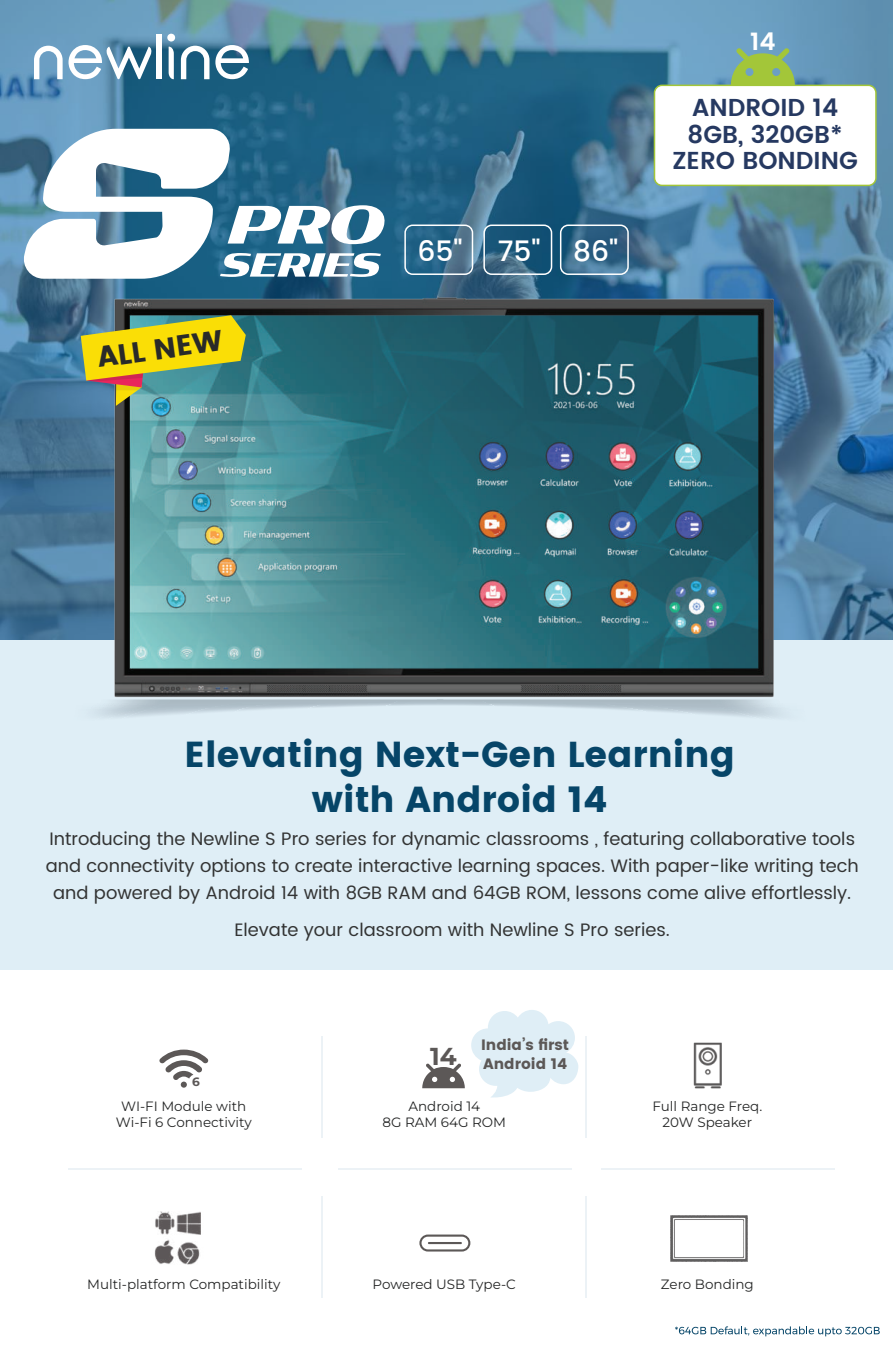
<style>
.page{position:relative;width:893px;height:1353px;background:#fff}
.page>*{position:absolute;margin:0;border:0;box-sizing:border-box;transform-origin:0 0}
.t1{font:700 36px/45px "Poppins";color:#064568;text-align:center}
.t2{font:700 28.8px "Poppins";color:#292a29}
.t3{font:500 28.2px "Poppins";color:#fff}
.t4{font:600 24.45px/26.5px "Poppins";color:#263961;text-align:center}
.t5{font:700 24.45px "Montserrat";color:#5c5857}
.t6{font:600 24.45px "Poppins";color:#fff}
.t7{font:18px/27px "Poppins";color:#333434;text-align:center}
.t8{font:700 15px/19.5px "Poppins";color:#5c5857}
.t9{font:13.5px/16.2px "Montserrat";color:#252626;text-align:center}
.t10{font:700 12.15px "Montserrat";color:#5c5857}
</style>
<div class="page">
<div style="left:0;top:628px;width:893px;height:342px;background:#dfeef6"></div>
<svg style="left:675px;top:1326px;width:205px;height:10px"></svg>
<hr style="left:321px;top:1037px;width:2px;height:101px;background:#c3d6e2">
<hr style="left:585px;top:1037px;width:2px;height:101px;background:#c3d6e2">
<hr style="left:321px;top:1197px;width:2px;height:101px;background:#c3d6e2">
<hr style="left:68px;top:1168px;width:233px;height:1px;background:#c3d6e2">
<hr style="left:338px;top:1168px;width:234px;height:1px;background:#c3d6e2">
<hr style="left:602px;top:1168px;width:233px;height:1px;background:#c3d6e2">
<hr style="left:585px;top:1197px;width:2px;height:101px;background:#c3d6e2">
<svg style="left:0;top:0;width:893px;height:639px;background:#487d9b"></svg>
<img style="left:66px;top:258px;width:756px;height:459px">
<svg style="left:21px;top:129px;width:366px;height:150px"></svg>
<svg style="left:69px;top:45px;width:83px;height:34px"></svg>
<div style="left:157px;top:34px;width:5px;height:45px;background:#fff"></div>
<svg style="left:215px;top:45px;width:34px;height:34px"></svg>
<svg style="left:34px;top:46px;width:29px;height:33px"></svg>
<svg style="left:181px;top:46px;width:28px;height:33px"></svg>
<svg style="left:167px;top:34px;width:8px;height:45px"></svg>
<svg style="left:159px;top:1049px;width:49px;height:39px"></svg>
<div style="left:188px;top:1074px;width:16px;height:16px;background:#fff;border-radius:8px"></div>
<svg style="left:422px;top:1063px;width:43px;height:25px"></svg>
<div style="left:404px;top:224px;width:69px;height:51px;border:2px solid #fff;border-radius:8px"></div>
<div style="left:654px;top:85px;width:222px;height:100px;background:#fff;border-radius:8px"></div>
<div style="left:654px;top:85px;width:223px;height:101px;border:2px solid #a3c639;border-radius:8px"></div>
<svg style="left:731px;top:48px;width:64px;height:37px;background:#91b965"></svg>
<div style="left:483px;top:224px;width:69px;height:51px;border:2px solid #fff;border-radius:8px"></div>
<div style="left:560px;top:224px;width:69px;height:51px;border:2px solid #fff;border-radius:8px"></div>
<svg style="left:471px;top:1010px;width:107px;height:88px"></svg>
<svg style="left:81px;top:315px;width:165px;height:91px;background:#a5b14d"></svg>
<img style="left:154px;top:1212px;width:47px;height:52px">
<img style="left:693px;top:1042px;width:29px;height:47px">
<img style="left:670px;top:1215px;width:77px;height:46px">
<svg style="left:419px;top:1234px;width:51px;height:17px"></svg>
<h3 class="t6" style="left:750px;top:24px;width:27px">14</h3>
<h2 class="t2" style="left:95px;top:341px;width:128px;rotate:-8deg">ALL NEW</h2>
<h3 class="t3" style="left:417px;top:230px;width:125px">65" 75"</h3>
<h3 class="t3" style="left:573px;top:230px;width:47px">86"</h3>
<h3 class="t4" style="left:672px;top:96px;width:187px">ANDROID 14<br>8GB, 320GB*<br>ZERO BONDING</h3>
<h1 class="t1" style="left:185px;top:732px;width:552px">Elevating Next-Gen Learning with Android 14</h1>
<p class="t7" style="left:46px;top:826px;width:815px">Introducing the Newline S Pro series for dynamic classrooms , featuring collaborative tools and connectivity options to create interactive learning spaces. With paper-like writing tech and powered by Android 14 with 8GB RAM and 64GB ROM, lessons come alive effortlessly.</p>
<p class="t7" style="left:234px;top:916px;width:437px">Elevate your classroom with Newline S Pro series.</p>
<p class="t10" style="left:192px;top:1073px;width:9px">6</p>
<h3 class="t5" style="left:430px;top:1039px;width:28px">14</h3>
<p class="t8" style="left:481px;top:1035px;width:90px">India’s first<br>Android 14</p>
<p class="t9" style="left:116px;top:1098px;width:137px">WI-FI Module with<br>Wi-Fi 6 Connectivity</p>
<p class="t9" style="left:382px;top:1098px;width:125px">Android 14<br>8G RAM 64G ROM</p>
<p class="t9" style="left:652px;top:1098px;width:111px">Full Range Freq.<br>20W Speaker</p>
<p class="t9" style="left:87px;top:1276px;width:195px">Multi-platform Compatibility</p>
<p class="t9" style="left:373px;top:1276px;width:145px">Powered USB Type-C</p>
<p class="t9" style="left:661px;top:1276px;width:94px">Zero Bonding</p>
</div>
